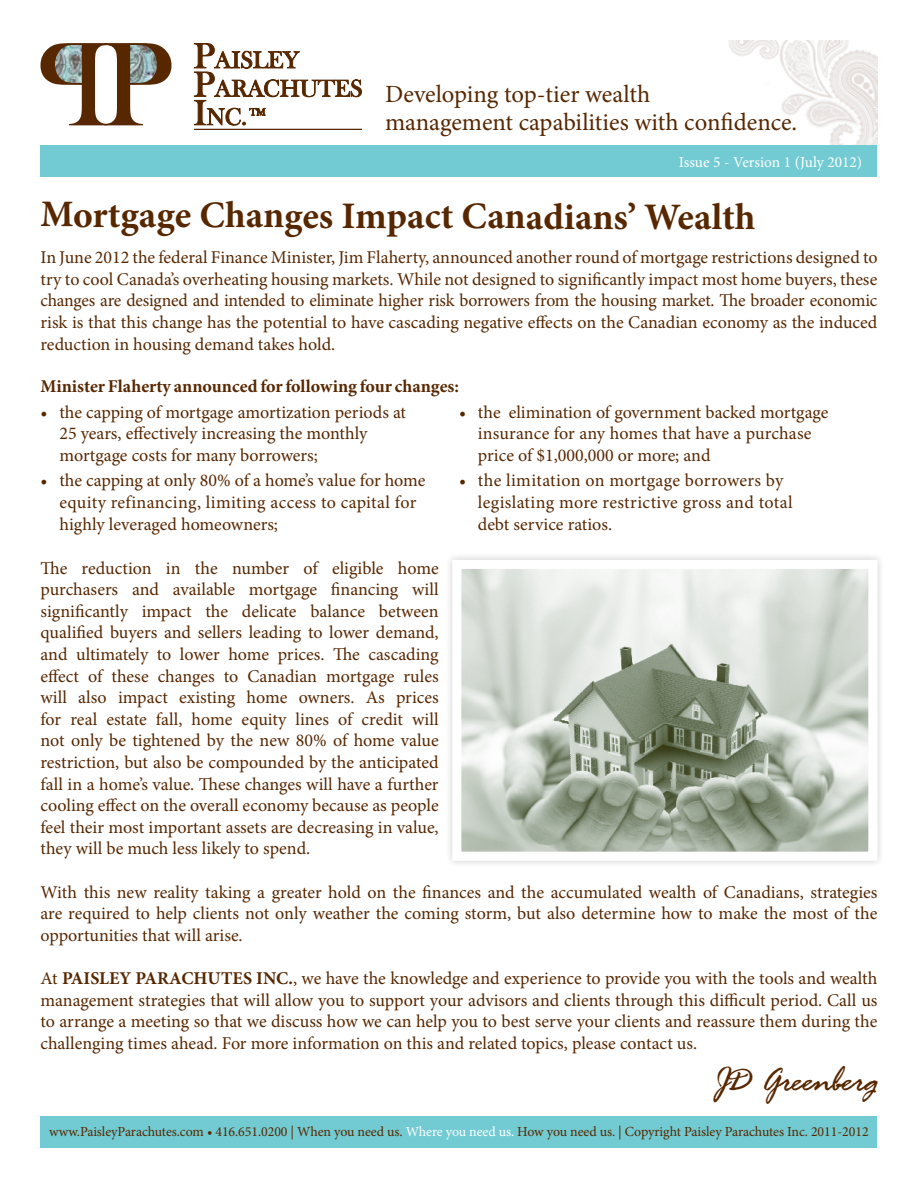
<style>
.page{position:relative;width:918px;height:1188px;background:#fff}
.page>*{position:absolute;margin:0;border:0;box-sizing:border-box;transform-origin:0 0}
.t1{font:37.8px "Rage Italic Plain";color:#572700}
.t2{font:700 37.5px "Minion Pro";letter-spacing:-.005em;color:#572700}
.t3{font:24.75px/27.8px "Minion Pro";color:#572700}
.t4{font:18px/21.6px "Minion Pro";color:#572700;text-align:justify}
.t5{font:700 18px "Minion Pro";color:#572700}
.t6{font:15.3px "Minion Pro";color:#fff}
.t7{font:13.8px "Minion Pro";letter-spacing:-.01em;color:#572700}
.s1{font-weight:700}
.s2{color:#fff}
</style>
<div class="page">
<img style="left:729px;top:40px;width:148px;height:105px">
<svg style="left:41px;top:43px;width:130px;height:82px"></svg>
<svg style="left:194px;top:43px;width:168px;height:82px"></svg>
<hr style="left:194px;top:129px;width:168px;height:1px;background:#572700">
<div style="left:40px;top:145px;width:838px;height:32px;background:#72cbd2"></div>
<div style="left:40px;top:1116px;width:838px;height:32px;background:#72cbd2"></div>
<div style="left:444px;top:552px;width:441px;height:316px;background:#000;opacity:.2"></div>
<img style="left:462px;top:570px;width:405px;height:281px">
<div style="left:452px;top:560px;width:425px;height:301px;border:9px solid #fff"></div>
<h3 class="t3" style="left:385px;top:80px;width:414px">Developing top-tier wealth<br>management capabilities with confidence.</h3>
<p class="t6" style="left:679px;top:151px;width:185px">Issue 5 - Version 1 (July 2012)</p>
<h2 class="t2" style="left:40px;top:190px;width:717px">Mortgage Changes Impact Canadians’ Wealth</h2>
<p class="t4" style="left:40px;top:247px;width:839px">In June 2012 the federal Finance Minister, Jim Flaherty, announced another round of mortgage restrictions designed to try to cool Canada’s overheating housing markets. While not designed to significantly impact most home buyers, these changes are designed and intended to eliminate higher risk borrowers from the housing market. The broader economic risk is that this change has the potential to have cascading negative effects on the Canadian economy as the induced reduction in housing demand takes hold.</p>
<p class="t5" style="left:40px;top:374px;width:420px">Minister Flaherty announced for following four changes:</p>
<p class="t4" style="left:59px;top:401px;width:348px;text-align:left;text-indent:-19px">• the capping of mortgage amortization periods at<br>25 years, effectively increasing the monthly mortgage costs for many borrowers;</p>
<p class="t4" style="left:59px;top:470px;width:368px;text-align:left;text-indent:-19px">• the capping at only 80% of a home’s value for home equity refinancing, limiting access to capital for highly leveraged homeowners;</p>
<p class="t4" style="left:478px;top:401px;width:352px;text-align:left;text-indent:-19px">• the elimination of government backed mortgage insurance for any homes that have a purchase price of $1,000,000 or more; and</p>
<p class="t4" style="left:478px;top:470px;width:316px;text-align:left;text-indent:-19px">• the limitation on mortgage borrowers by legislating more restrictive gross and total debt service ratios.</p>
<p class="t4" style="left:40px;top:557px;width:400px">The reduction in the number of eligible home purchasers and available mortgage financing will significantly impact the delicate balance between qualified buyers and sellers leading to lower demand, and ultimately to lower home prices. The cascading effect of these changes to Canadian mortgage rules will also impact existing home owners. As prices for real estate fall, home equity lines of credit will not only be tightened by the new 80% of home value restriction, but also be compounded by the anticipated fall in a home’s value. These changes will have a further cooling effect on the overall economy because as people feel their most important assets are decreasing in value, they will be much less likely to spend.</p>
<p class="t4" style="left:40px;top:881px;width:839px">With this new reality taking a greater hold on the finances and the accumulated wealth of Canadians, strategies are required to help clients not only weather the coming storm, but also determine how to make the most of the opportunities that will arise.</p>
<p class="t4" style="left:40px;top:968px;width:839px">At <span class="s1">PAISLEY PARACHUTES INC.</span>, we have the knowledge and experience to provide you with the tools and wealth management strategies that will allow you to support your advisors and clients through this difficult period. Call us to arrange a meeting so that we discuss how we can help you to best serve your clients and reassure them during the challenging times ahead. For more information on this and related topics, please contact us.</p>
<h1 class="t1" style="left:715px;top:1057px;width:164px">JD Greenberg</h1>
<p class="t7" style="left:49px;top:1123px;width:821px">www.PaisleyParachutes.com • 416.651.0200 | When you need us. <span class="s2">Where you need us.</span> How you need us. | Copyright Paisley Parachutes Inc. 2011-2012</p>
</div>
